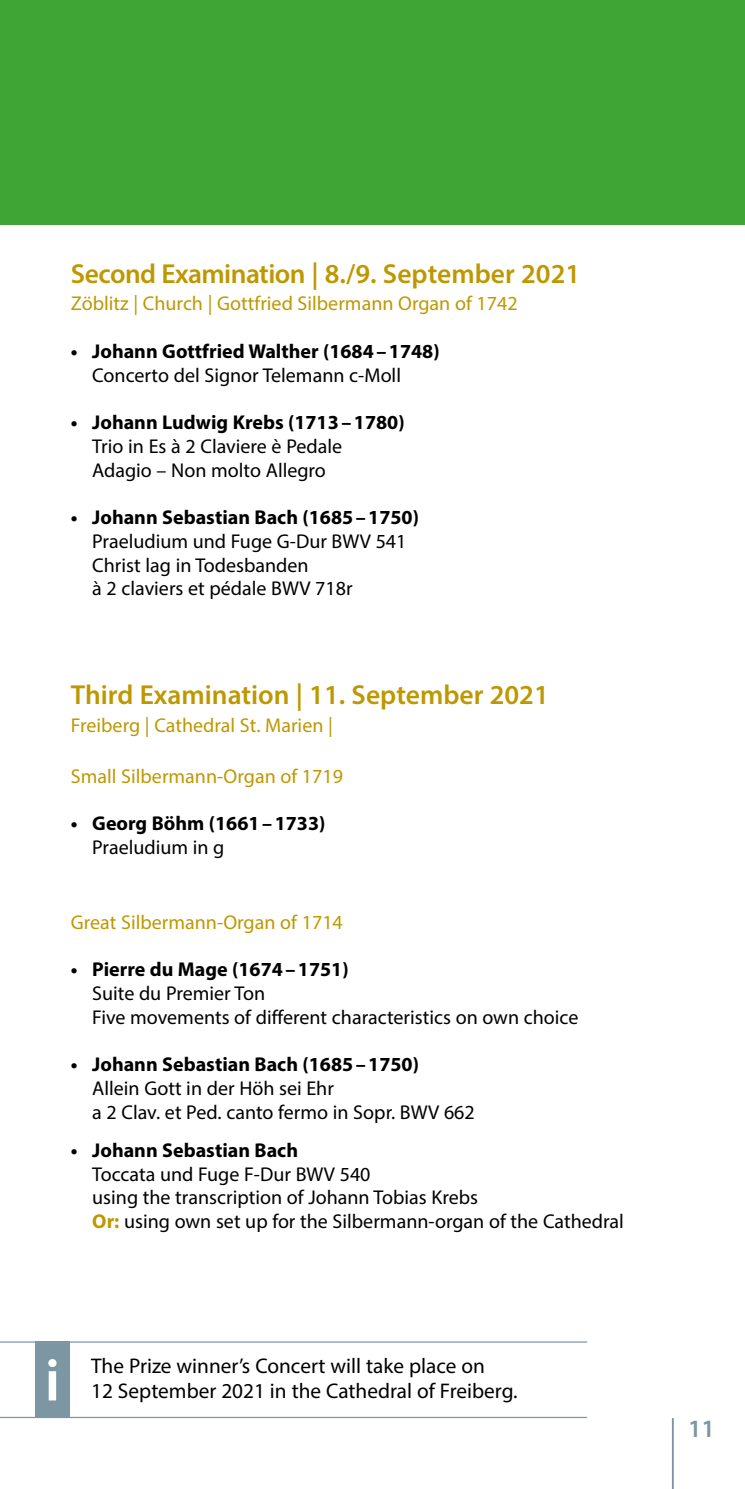
<style>
.page{position:relative;width:745px;height:1489px;background:#fff}
.page>*{position:absolute;margin:0;border:0;box-sizing:border-box;transform-origin:0 0}
.t1{font:600 60px "Myriad Pro";color:#fff}
.t2{font:600 27.5px "Myriad Pro";letter-spacing:-.02em;color:#be9800}
.t3{font:600 27.5px "Myriad Pro";color:#be9800}
.t4{font:600 25px "Myriad Pro";color:#7d96a4}
.t5{font:21.25px "Myriad Pro";color:#000}
.t6{font:20px/23.8px "Myriad Pro";color:#000}
.t7{font:700 20px "Myriad Pro";color:#000}
.t8{font:20px "Myriad Pro";color:#be9800}
.s1{font-weight:700;color:#be9800}
</style>
<div class="page">
<hr style="left:671px;top:1417px;width:2px;height:71px;background:#7d96a4">
<div style="left:0;top:0;width:744px;height:225px;background:#3fa535"></div>
<hr style="left:0;top:1341px;width:587px;height:1px;background:#7d96a4">
<hr style="left:0;top:1416px;width:587px;height:1px;background:#7d96a4">
<div style="left:35px;top:1341px;width:35px;height:76px;background:#7d96a4"></div>
<h2 class="t2" style="left:71px;top:256px;width:510px">Second Examination | 8./9. September 2021</h2>
<p class="t8" style="left:71px;top:291px;width:448px">Zöblitz | Church | Gottfried Silbermann Organ of 1742</p>
<p class="t7" style="left:71px;top:338px;width:370px">• Johann Gottfried Walther (1684–1748)</p>
<p class="t6" style="left:92px;top:362px;width:310px">Concerto del Signor Telemann c-Moll</p>
<p class="t7" style="left:71px;top:409px;width:335px">• Johann Ludwig Krebs (1713–1780)</p>
<p class="t6" style="left:92px;top:434px;width:251px">Trio in Es à 2 Claviere è Pedale<br>Adagio – Non molto Allegro</p>
<p class="t7" style="left:71px;top:504px;width:349px">• Johann Sebastian Bach (1685–1750)</p>
<p class="t6" style="left:92px;top:529px;width:315px">Praeludium und Fuge G-Dur BWV 541<br>Christ lag in Todesbanden<br>à 2 claviers et pédale BWV 718r</p>
<h2 class="t3" style="left:71px;top:677px;width:479px">Third Examination | 11. September 2021</h2>
<p class="t8" style="left:71px;top:712px;width:263px">Freiberg | Cathedral St. Marien |</p>
<p class="t8" style="left:71px;top:763px;width:273px">Small Silbermann-Organ of 1719</p>
<p class="t7" style="left:71px;top:810px;width:256px">• Georg Böhm (1661–1733)</p>
<p class="t6" style="left:92px;top:835px;width:134px">Praeludium in g</p>
<p class="t8" style="left:71px;top:909px;width:273px">Great Silbermann-Organ of 1714</p>
<p class="t7" style="left:71px;top:956px;width:279px">• Pierre du Mage (1674–1751)</p>
<p class="t6" style="left:92px;top:981px;width:487px">Suite du Premier Ton<br>Five movements of different characteristics on own choice</p>
<p class="t7" style="left:71px;top:1051px;width:349px">• Johann Sebastian Bach (1685–1750)</p>
<p class="t6" style="left:92px;top:1076px;width:384px">Allein Gott in der Höh sei Ehr<br>a 2 Clav. et Ped. canto fermo in Sopr. BWV 662</p>
<p class="t7" style="left:71px;top:1136px;width:228px">• Johann Sebastian Bach</p>
<p class="t6" style="left:92px;top:1161px;width:533px">Toccata und Fuge F-Dur BWV 540<br>using the transcription of Johann Tobias Krebs<br><span class="s1">Or:</span> using own set up for the Silbermann-organ of the Cathedral</p>
<h1 class="t1" style="left:45px;top:1341px;width:17px">i</h1>
<p class="t5" style="left:91px;top:1352px;width:395px">The Prize winner’s Concert will take place on</p>
<p class="t5" style="left:91px;top:1377px;width:427px">12 September 2021 in the Cathedral of Freiberg.</p>
<p class="t4" style="left:687px;top:1412px;width:28px">11</p>
</div>
